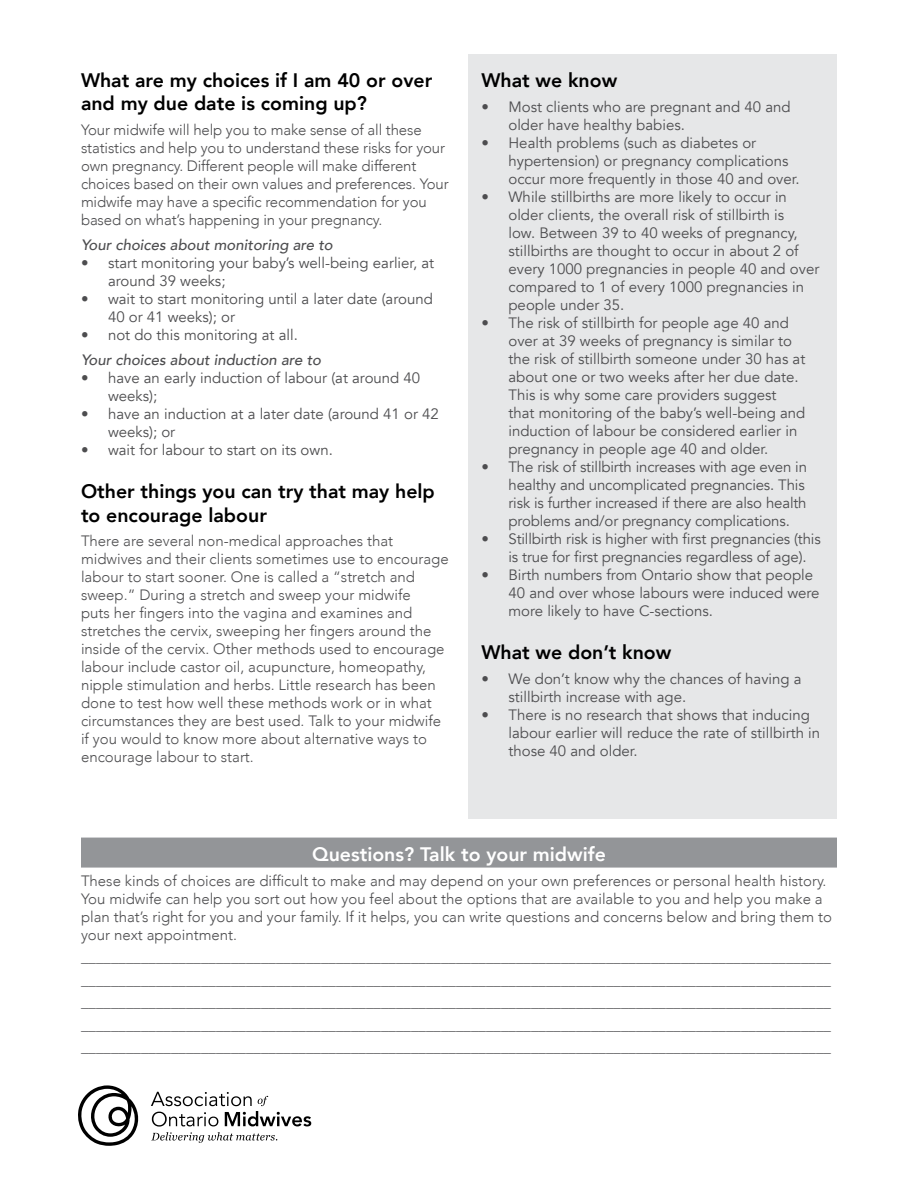
<style>
.page{position:relative;width:918px;height:1188px;background:#fff}
.page>*{position:absolute;margin:0;border:0;box-sizing:border-box;transform-origin:0 0}
.Subhead{font:800 19.5px/23.4px "Avenir";color:#000}
.Subhead_copy{font:800 19.5px "Avenir";color:#fff}
.t1{font:15px/18px "Avenir";color:#4d4d4f}
.body_text{font:300 15px/18px "Avenir";color:#4d4d4f}
.body_text_no_space{font:300 15px/18px "Avenir";color:#4d4d4f}
.body_text_no_space-2{font:italic 500 15px "Avenir";color:#4d4d4f}
</style>
<div class="page">
<svg style="left:151px;top:1092px;width:160px;height:51px"></svg>
<svg style="left:78px;top:1085px;width:61px;height:61px"></svg>
<div style="left:81px;top:838px;width:756px;height:30px;background:#939598"></div>
<div style="left:468px;top:54px;width:369px;height:765px;background:#e6e7e8"></div>
<p class="Subhead" style="left:81px;top:67px;width:353px">What are my choices if I am 40 or over and my due date is coming up?</p>
<p class="body_text" style="left:81px;top:121px;width:369px">Your midwife will help you to make sense of all these statistics and help you to understand these risks for your own pregnancy. Different people will make different choices based on their own values and preferences. Your midwife may have a specific recommendation for you based on what’s happening in your pregnancy.</p>
<p class="body_text_no_space-2" style="left:81px;top:236px;width:253px">Your choices about monitoring are to</p>
<p class="t1" style="left:108px;top:254px;width:328px;text-indent:-27px">• start monitoring your baby’s well-being earlier, at around 39 weeks;</p>
<p class="t1" style="left:108px;top:290px;width:326px;text-indent:-27px">• wait to start monitoring until a later date (around<br>40 or 41 weeks); or</p>
<p class="t1" style="left:81px;top:326px;width:218px">• not do this monitoring at all.</p>
<p class="body_text_no_space-2" style="left:81px;top:350px;width:242px">Your choices about induction are to</p>
<p class="t1" style="left:108px;top:369px;width:314px;text-indent:-27px">• have an early induction of labour (at around 40 weeks);</p>
<p class="t1" style="left:108px;top:405px;width:332px;text-indent:-27px">• have an induction at a later date (around 41 or 42 weeks); or</p>
<p class="t1" style="left:81px;top:441px;width:253px">• wait for labour to start on its own.</p>
<p class="Subhead" style="left:81px;top:479px;width:355px">Other things you can try that may help to encourage labour</p>
<p class="body_text" style="left:81px;top:532px;width:369px">There are several non-medical approaches that midwives and their clients sometimes use to encourage labour to start sooner. One is called a “stretch and sweep.” During a stretch and sweep your midwife<br>puts her fingers into the vagina and examines and stretches the cervix, sweeping her fingers around the inside of the cervix. Other methods used to encourage labour include castor oil, acupuncture, homeopathy, nipple stimulation and herbs. Little research has been done to test how well these methods work or in what circumstances they are best used. Talk to your midwife if you would to know more about alternative ways to encourage labour to start.</p>
<p class="Subhead" style="left:482px;top:67px;width:137px">What we know</p>
<p class="t1" style="left:508px;top:98px;width:284px;text-indent:-27px">• Most clients who are pregnant and 40 and older have healthy babies.</p>
<p class="t1" style="left:508px;top:134px;width:293px;text-indent:-27px">• Health problems (such as diabetes or hypertension) or pregnancy complications occur more frequently in those 40 and over.</p>
<p class="t1" style="left:508px;top:188px;width:312px;text-indent:-27px">• While stillbirths are more likely to occur in older clients, the overall risk of stillbirth is<br>low. Between 39 to 40 weeks of pregnancy, stillbirths are thought to occur in about 2 of every 1000 pregnancies in people 40 and over compared to 1 of every 1000 pregnancies in people under 35.</p>
<p class="t1" style="left:508px;top:314px;width:298px;text-indent:-27px">• The risk of stillbirth for people age 40 and over at 39 weeks of pregnancy is similar to the risk of stillbirth someone under 30 has at about one or two weeks after her due date.<br>This is why some care providers suggest that monitoring of the baby’s well-being and induction of labour be considered earlier in pregnancy in people age 40 and older.</p>
<p class="t1" style="left:508px;top:458px;width:300px;text-indent:-27px">• The risk of stillbirth increases with age even in healthy and uncomplicated pregnancies. This risk is further increased if there are also health problems and/or pregnancy complications.</p>
<p class="t1" style="left:508px;top:530px;width:314px;text-indent:-27px">• Stillbirth risk is higher with first pregnancies (this is true for first pregnancies regardless of age).</p>
<p class="t1" style="left:508px;top:566px;width:313px;text-indent:-27px">• Birth numbers from Ontario show that people<br>40 and over whose labours were induced were more likely to have C-sections.</p>
<p class="Subhead" style="left:482px;top:640px;width:191px">What we don’t know</p>
<p class="t1" style="left:508px;top:670px;width:295px;text-indent:-27px">• We don’t know why the chances of having a stillbirth increase with age.</p>
<p class="t1" style="left:508px;top:706px;width:313px;text-indent:-27px">• There is no research that shows that inducing labour earlier will reduce the rate of stillbirth in those 40 and older.</p>
<p class="Subhead_copy" style="left:312px;top:836px;width:295px">Questions? Talk to your midwife</p>
<p class="body_text_no_space" style="left:81px;top:871px;width:753px">These kinds of choices are difficult to make and may depend on your own preferences or personal health history.<br>You midwife can help you sort out how you feel about the options that are available to you and help you make a plan that’s right for you and your family. If it helps, you can write questions and concerns below and bring them to your next appointment.</p>
<p class="body_text_no_space" style="left:81px;top:946px;width:751px;line-height:22.5px">____________________________________________________________________________________________________ ____________________________________________________________________________________________________</p>
<p class="body_text_no_space" style="left:81px;top:993px;width:751px">____________________________________________________________________________________________________</p>
<p class="body_text_no_space" style="left:81px;top:1015px;width:751px">____________________________________________________________________________________________________</p>
<p class="body_text_no_space" style="left:81px;top:1038px;width:751px">____________________________________________________________________________________________________</p>
</div>
